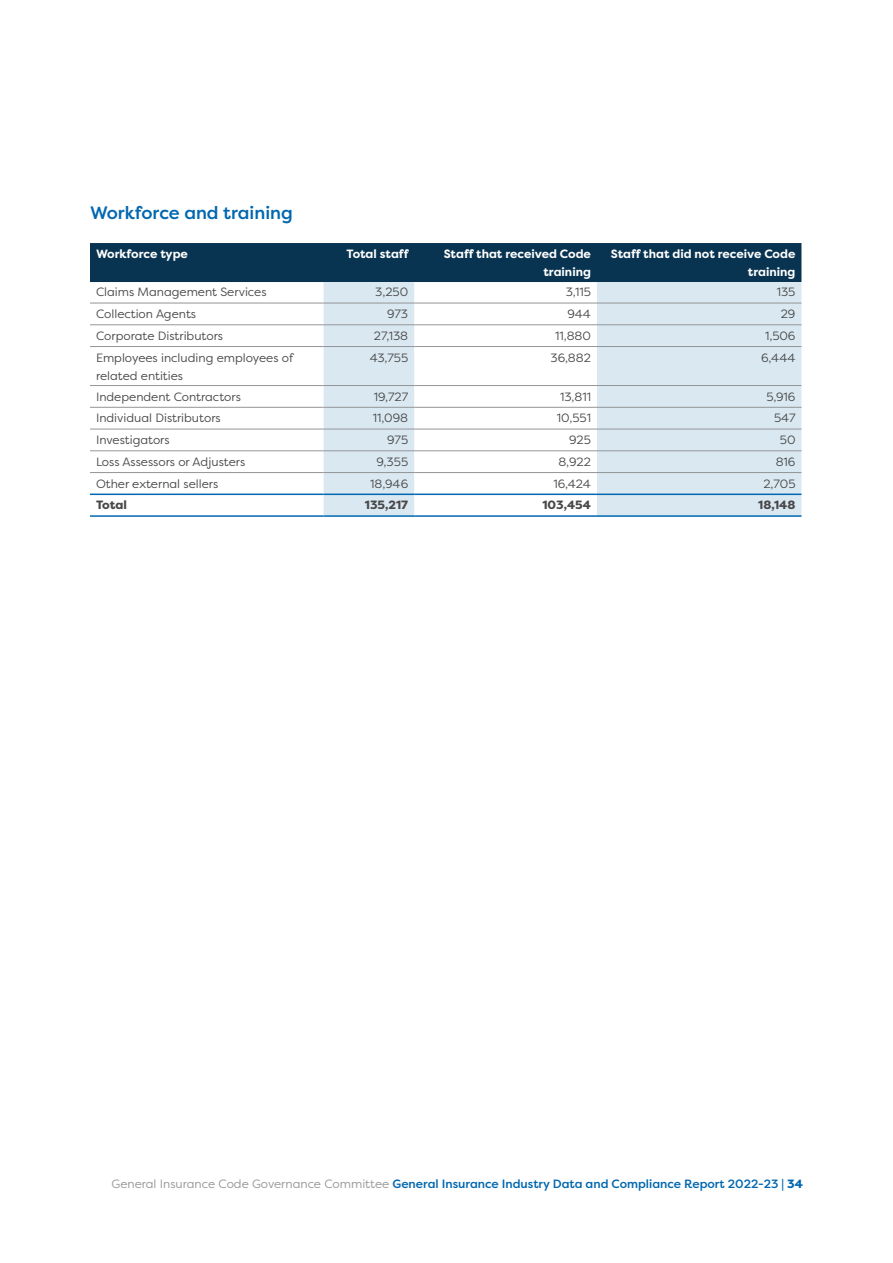
<style>
.page{position:relative;width:893px;height:1263px;background:#fff}
.page>*{position:absolute;margin:0;border:0;box-sizing:border-box;transform-origin:0 0}
.t1{font:500 18px "Filson Pro";color:#0067b0}
.t2{font:12px/18px "Filson Pro";color:#48484a}
.t3{font:500 12px "Filson Pro";color:#0067b0}
.t4{font:700 12px/18px "Filson Pro";color:#fff;text-align:right}
.t5{font:800 12px "Filson Pro";color:#48484a}
.s1{font-weight:400;color:#939598}
.s2{font-weight:800}
</style>
<div class="page">
<div style="left:90px;top:243px;width:711px;height:39px;background:#093451"></div>
<svg style="left:324px;top:282px;width:477px;height:233px;fill:#dae9f1"></svg>
<hr style="left:90px;top:303px;width:234px;height:1px;background:#939598">
<hr style="left:324px;top:303px;width:90px;height:1px;background:#939598">
<hr style="left:414px;top:303px;width:183px;height:1px;background:#939598">
<hr style="left:597px;top:303px;width:204px;height:1px;background:#939598">
<hr style="left:90px;top:324px;width:234px;height:1px;background:#939598">
<hr style="left:324px;top:324px;width:90px;height:1px;background:#939598">
<hr style="left:414px;top:324px;width:183px;height:1px;background:#939598">
<hr style="left:597px;top:324px;width:204px;height:1px;background:#939598">
<hr style="left:90px;top:346px;width:234px;height:1px;background:#939598">
<hr style="left:324px;top:346px;width:90px;height:1px;background:#939598">
<hr style="left:414px;top:346px;width:183px;height:1px;background:#939598">
<hr style="left:597px;top:346px;width:204px;height:1px;background:#939598">
<hr style="left:90px;top:385px;width:234px;height:1px;background:#939598">
<hr style="left:324px;top:385px;width:90px;height:1px;background:#939598">
<hr style="left:414px;top:385px;width:183px;height:1px;background:#939598">
<hr style="left:597px;top:385px;width:204px;height:1px;background:#939598">
<hr style="left:90px;top:407px;width:234px;height:1px;background:#939598">
<hr style="left:324px;top:407px;width:90px;height:1px;background:#939598">
<hr style="left:414px;top:407px;width:183px;height:1px;background:#939598">
<hr style="left:597px;top:407px;width:204px;height:1px;background:#939598">
<hr style="left:90px;top:429px;width:234px;height:1px;background:#939598">
<hr style="left:324px;top:429px;width:90px;height:1px;background:#939598">
<hr style="left:414px;top:429px;width:183px;height:1px;background:#939598">
<hr style="left:597px;top:429px;width:204px;height:1px;background:#939598">
<hr style="left:90px;top:450px;width:234px;height:1px;background:#939598">
<hr style="left:324px;top:450px;width:90px;height:1px;background:#939598">
<hr style="left:414px;top:450px;width:183px;height:1px;background:#939598">
<hr style="left:597px;top:450px;width:204px;height:1px;background:#939598">
<hr style="left:90px;top:472px;width:234px;height:1px;background:#939598">
<hr style="left:324px;top:472px;width:90px;height:1px;background:#939598">
<hr style="left:414px;top:472px;width:183px;height:1px;background:#939598">
<hr style="left:597px;top:472px;width:204px;height:1px;background:#939598">
<hr style="left:90px;top:494px;width:234px;height:1px;background:#0067b0">
<hr style="left:324px;top:494px;width:90px;height:1px;background:#0067b0">
<hr style="left:414px;top:494px;width:183px;height:1px;background:#0067b0">
<hr style="left:597px;top:494px;width:204px;height:1px;background:#0067b0">
<hr style="left:90px;top:515px;width:234px;height:2px;background:#0067b0">
<hr style="left:324px;top:515px;width:90px;height:2px;background:#0067b0">
<hr style="left:414px;top:515px;width:183px;height:2px;background:#0067b0">
<hr style="left:597px;top:515px;width:204px;height:2px;background:#0067b0">
<h1 class="t1" style="left:90px;top:200px;width:204px">Workforce and training</h1>
<p class="t4" style="left:96px;top:245px;width:93px">Workforce type</p>
<p class="t4" style="left:347px;top:245px;width:64px">Total staff</p>
<p class="t4" style="left:444px;top:245px;width:149px">Staff that received Code training</p>
<p class="t4" style="left:611px;top:245px;width:186px">Staff that did not receive Code training</p>
<p class="t2" style="left:96px;top:283px;width:172px">Claims Management Services</p>
<p class="t2" style="left:375px;top:283px;width:34px">3,250</p>
<p class="t2" style="left:566px;top:283px;width:27px">3,115</p>
<p class="t2" style="left:777px;top:283px;width:20px">135</p>
<p class="t2" style="left:96px;top:304px;width:102px">Collection Agents</p>
<p class="t2" style="left:387px;top:304px;width:23px">973</p>
<p class="t2" style="left:567px;top:304px;width:25px">944</p>
<p class="t2" style="left:781px;top:304px;width:16px">29</p>
<p class="t2" style="left:96px;top:326px;width:129px">Corporate Distributors</p>
<p class="t2" style="left:374px;top:326px;width:36px">27,138</p>
<p class="t2" style="left:555px;top:326px;width:37px">11,880</p>
<p class="t2" style="left:765px;top:326px;width:32px">1,506</p>
<p class="t2" style="left:96px;top:348px;width:199px">Employees including employees of related entities</p>
<p class="t2" style="left:370px;top:348px;width:40px">43,755</p>
<p class="t2" style="left:550px;top:348px;width:42px">36,882</p>
<p class="t2" style="left:761px;top:348px;width:36px">6,444</p>
<p class="t2" style="left:96px;top:387px;width:146px">Independent Contractors</p>
<p class="t2" style="left:374px;top:387px;width:36px">19,727</p>
<p class="t2" style="left:560px;top:387px;width:32px">13,811</p>
<p class="t2" style="left:766px;top:387px;width:31px">5,916</p>
<p class="t2" style="left:96px;top:409px;width:126px">Individual Distributors</p>
<p class="t2" style="left:373px;top:409px;width:37px">11,098</p>
<p class="t2" style="left:557px;top:409px;width:36px">10,551</p>
<p class="t2" style="left:774px;top:409px;width:23px">547</p>
<p class="t2" style="left:96px;top:430px;width:75px">Investigators</p>
<p class="t2" style="left:387px;top:430px;width:22px">975</p>
<p class="t2" style="left:569px;top:430px;width:23px">925</p>
<p class="t2" style="left:780px;top:430px;width:17px">50</p>
<p class="t2" style="left:96px;top:452px;width:151px">Loss Assessors or Adjusters</p>
<p class="t2" style="left:376px;top:452px;width:33px">9,355</p>
<p class="t2" style="left:558px;top:452px;width:34px">8,922</p>
<p class="t2" style="left:776px;top:452px;width:21px">816</p>
<p class="t2" style="left:96px;top:474px;width:124px">Other external sellers</p>
<p class="t2" style="left:370px;top:474px;width:39px">18,946</p>
<p class="t2" style="left:553px;top:474px;width:39px">16,424</p>
<p class="t2" style="left:763px;top:474px;width:34px">2,705</p>
<p class="t5" style="left:96px;top:497px;width:32px">Total</p>
<p class="t5" style="left:365px;top:497px;width:45px">135,217</p>
<p class="t5" style="left:542px;top:497px;width:50px">103,454</p>
<p class="t5" style="left:758px;top:497px;width:39px">18,148</p>
<p class="t3" style="left:111px;top:1175px;width:693px"><span class="s1">General Insurance Code Governance Committee</span> General Insurance Industry Data and Compliance Report 2022-23 | <span class="s2">34</span></p>
</div>
